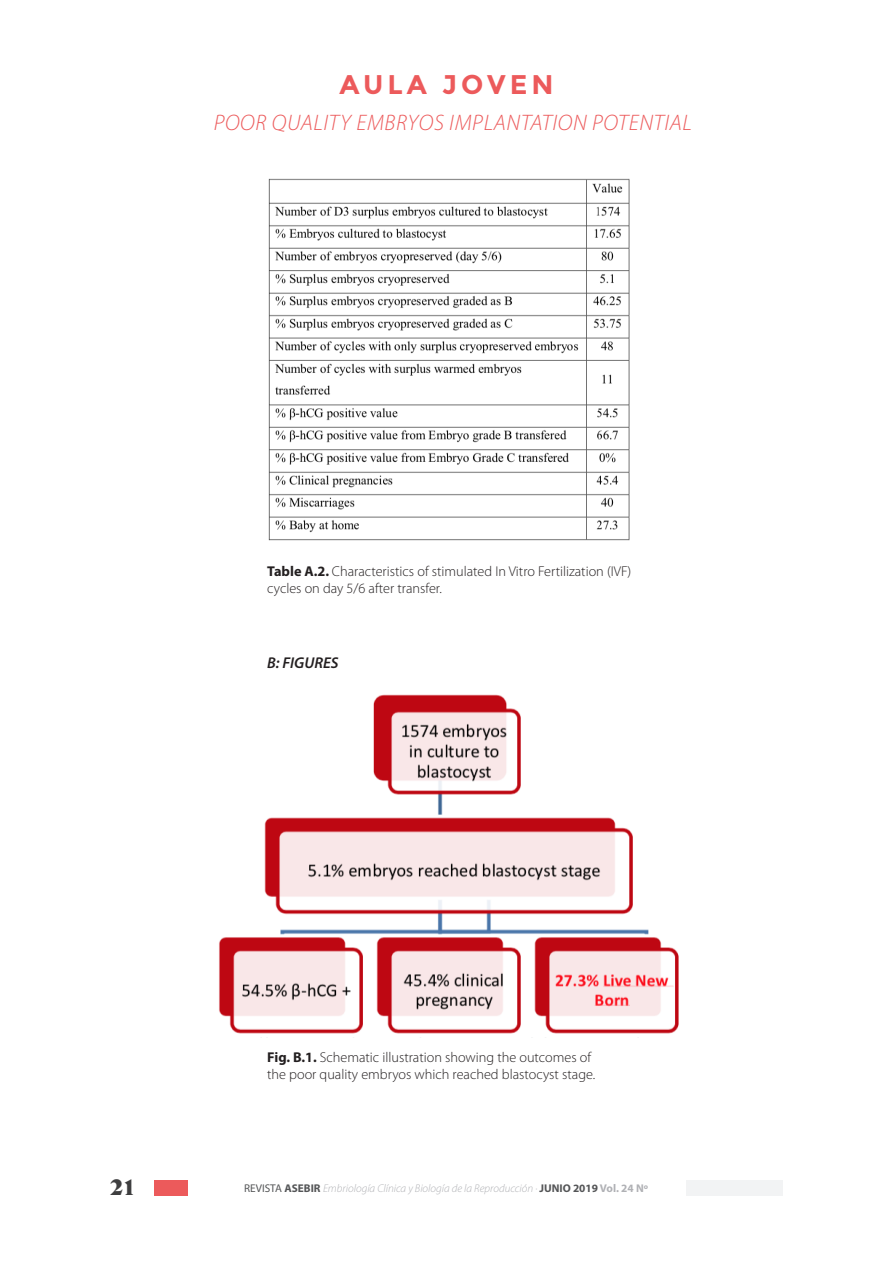
<style>
.page{position:relative;width:893px;height:1263px;background:#fff}
.page>*{position:absolute;margin:0;border:0;box-sizing:border-box;transform-origin:0 0}
.t1{font:700 27px "Montserrat";letter-spacing:.15em;color:#ec5a5b}
.t2{font:italic 300 22.5px "Myriad Pro";letter-spacing:.03em;color:#ec5a5b}
.t3{font:22.5px "Grouch IT Cby BT";color:#3e3e3f}
.t4{font:italic 600 15.6px "Myriad Pro";color:#231f20}
.t5{font:300 14.25px/17.1px "Myriad Pro";color:#231f20}
.t6{font:italic 300 11.25px "Myriad Pro";color:#b0b1b5}
.s1{font-weight:700}
.s2{font-weight:400;font-style:normal;color:#545557}
.s3{font-weight:700;font-style:normal;color:#545557}
.s4{font-weight:700;font-style:normal}
</style>
<div class="page">
<div style="left:154px;top:1180px;width:33px;height:15px;background:#ec5a5b"></div>
<div style="left:686px;top:1180px;width:96px;height:15px;background:#f2f3f4"></div>
<img style="left:268px;top:178px;width:362px;height:363px">
<img style="left:219px;top:694px;width:460px;height:344px">
<h1 class="t1" style="left:339px;top:69px;width:216px">AULA JOVEN</h1>
<h2 class="t2" style="left:214px;top:109px;width:480px">POOR QUALITY EMBRYOS IMPLANTATION POTENTIAL</h2>
<p class="t5" style="left:267px;top:563px;width:366px"><span class="s1">Table A.2.</span> Characteristics of stimulated In Vitro Fertilization (IVF) cycles on day 5/6 after transfer.</p>
<p class="t4" style="left:267px;top:652px;width:73px">B: FIGURES</p>
<p class="t5" style="left:267px;top:1048px;width:330px"><span class="s1">Fig. B.1.</span> Schematic illustration showing the outcomes of the poor quality embryos which reached blastocyst stage.</p>
<h2 class="t3" style="left:110px;top:1173px;width:25px">21</h2>
<p class="t6" style="left:244px;top:1181px;width:405px"><span class="s2">REVISTA</span> <span class="s3">ASEBIR</span> Embriología Clínica y Biología de la Reproducción · <span class="s3">JUNIO 2019</span> <span class="s4">Vol. 24 Nº</span></p>
</div>
